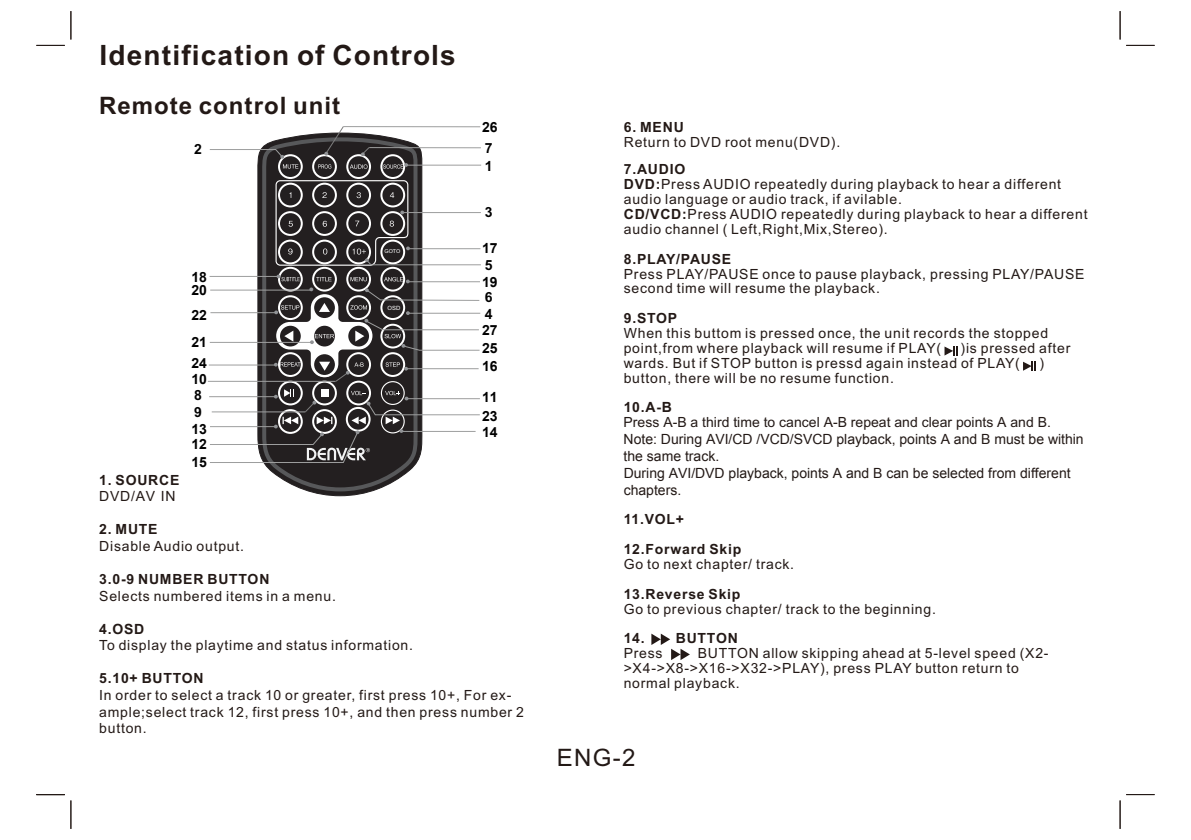
<style>
.page{position:relative;width:1191px;height:840px;background:#fff}
.page>*{position:absolute;margin:0;border:0;box-sizing:border-box;transform-origin:0 0}
.t1{font:700 28px "Arial";letter-spacing:.04em;color:#231916}
.t2{font:700 24px "Arial";letter-spacing:.04em;color:#231916}
.t3{font:24px "Arial";color:#231916}
.t4{font:14px/14.8px "Arial";letter-spacing:.055em;color:#231916}
.t5{font:14px/16.8px "Arial";color:#231916}
.t6{font:700 14px/16.6px "Arial";letter-spacing:.055em;color:#231916}
.t7{font:700 14px/18.6px "Arial";letter-spacing:-.005em;color:#000}
.t8{font:700 14px/17px "Arial";color:#000}
.t9{font:5.8px "Arial";color:#fff}
.t10{font:5.4px "Arial";color:#fff}
.s1{font-style:inherit}
.s2{font-weight:400}
.s3{font-weight:700}
</style>
<div class="page">
<svg style="left:257px;top:132px;width:166px;height:364px"></svg>
<svg style="left:259px;top:135px;width:162px;height:358px;background:#484647"></svg>
<svg style="left:278px;top:154px;width:25px;height:25px"></svg>
<svg style="left:312px;top:154px;width:25px;height:25px"></svg>
<svg style="left:346px;top:154px;width:25px;height:25px"></svg>
<svg style="left:380px;top:154px;width:25px;height:25px"></svg>
<svg style="left:278px;top:380px;width:25px;height:25px"></svg>
<svg style="left:312px;top:380px;width:25px;height:25px"></svg>
<svg style="left:346px;top:380px;width:25px;height:25px"></svg>
<svg style="left:346px;top:267px;width:25px;height:24px"></svg>
<svg style="left:380px;top:267px;width:25px;height:24px"></svg>
<svg style="left:278px;top:267px;width:25px;height:24px"></svg>
<svg style="left:312px;top:267px;width:25px;height:24px"></svg>
<svg style="left:350px;top:164px;width:17px;height:5px"></svg>
<svg style="left:318px;top:164px;width:13px;height:4px"></svg>
<svg style="left:283px;top:164px;width:15px;height:4px"></svg>
<svg style="left:381px;top:381px;width:24px;height:24px"></svg>
<hr style="left:343px;top:126px;width:137px;height:1px;background:#9d9e9e">
<hr style="left:369px;top:147px;width:112px;height:1px;background:#9d9e9e">
<hr style="left:405px;top:165px;width:76px;height:1px;background:#9d9e9e">
<hr style="left:401px;top:212px;width:80px;height:1px;background:#9d9e9e">
<hr style="left:409px;top:248px;width:71px;height:1px;background:#9d9e9e">
<hr style="left:208px;top:381px;width:127px;height:1px;background:#9d9e9e">
<hr style="left:209px;top:364px;width:67px;height:1px;background:#9d9e9e">
<hr style="left:210px;top:342px;width:101px;height:1px;background:#9d9e9e">
<hr style="left:210px;top:312px;width:65px;height:1px;background:#9d9e9e">
<hr style="left:210px;top:276px;width:70px;height:1px;background:#9d9e9e">
<hr style="left:210px;top:289px;width:101px;height:1px;background:#9d9e9e">
<svg style="left:71px;top:11px;width:1px;height:28px"></svg>
<svg style="left:36px;top:45px;width:29px;height:1px"></svg>
<svg style="left:1119px;top:11px;width:1px;height:28px"></svg>
<svg style="left:1126px;top:45px;width:28px;height:1px"></svg>
<svg style="left:71px;top:800px;width:1px;height:28px"></svg>
<svg style="left:1119px;top:800px;width:1px;height:28px"></svg>
<svg style="left:651px;top:633px;width:39px;height:26px"></svg>
<svg style="left:944px;top:346px;width:13px;height:9px"></svg>
<svg style="left:1023px;top:361px;width:13px;height:9px"></svg>
<svg style="left:209px;top:149px;width:75px;height:9px"></svg>
<svg style="left:324px;top:126px;width:20px;height:29px"></svg>
<svg style="left:361px;top:147px;width:9px;height:9px"></svg>
<svg style="left:383px;top:163px;width:25px;height:5px"></svg>
<hr style="left:371px;top:264px;width:110px;height:1px;background:#9d9e9e">
<svg style="left:209px;top:389px;width:271px;height:73px"></svg>
<svg style="left:274px;top:274px;width:206px;height:108px"></svg>
<svg style="left:275px;top:179px;width:135px;height:87px;background:#4f4b4c"></svg>
<h1 class="t1" style="left:100px;top:45px;width:358px">Identification of Controls</h1>
<h2 class="t2" style="left:99px;top:96px;width:242px">Remote control unit</h2>
<p class="t8" style="left:194px;top:142px;width:9px">2</p>
<p class="t7" style="left:191px;top:268px;width:17px">18</p>
<p class="t7" style="left:191px;top:282px;width:17px">20</p>
<p class="t7" style="left:191px;top:306px;width:17px">22</p>
<p class="t7" style="left:191px;top:354px;width:17px">24</p>
<p class="t7" style="left:191px;top:333px;width:17px">21</p>
<p class="t8" style="left:191px;top:372px;width:17px">1<span class="s1">0</span></p>
<p class="t8" style="left:194px;top:387px;width:9px">8<br>9</p>
<p class="t10" style="left:384px;top:249px;width:17px">GOTO</p>
<p class="t9" style="left:387px;top:305px;width:14px">OSD</p>
<p class="t7" style="left:482px;top:118px;width:17px">26</p>
<p class="t8" style="left:485px;top:140px;width:9px">7</p>
<p class="t8" style="left:485px;top:158px;width:9px">1</p>
<p class="t8" style="left:485px;top:205px;width:9px">3</p>
<p class="t7" style="left:482px;top:239px;width:17px">17</p>
<p class="t8" style="left:485px;top:258px;width:9px">5</p>
<p class="t8" style="left:485px;top:290px;width:9px">6</p>
<p class="t7" style="left:482px;top:273px;width:17px">19</p>
<p class="t8" style="left:485px;top:307px;width:9px">4</p>
<p class="t7" style="left:482px;top:321px;width:17px">27</p>
<p class="t7" style="left:482px;top:339px;width:17px">25</p>
<p class="t7" style="left:482px;top:357px;width:17px">16</p>
<p class="t7" style="left:482px;top:389px;width:17px">11<br>23</p>
<p class="t7" style="left:191px;top:420px;width:17px">13</p>
<p class="t7" style="left:482px;top:423px;width:17px">14</p>
<p class="t7" style="left:191px;top:453px;width:17px">15</p>
<p class="t7" style="left:191px;top:436px;width:17px">12</p>
<p class="t6" style="left:99px;top:472px;width:82px">1. SOURCE<br><span class="s2">DVD/A</span><span class="s2">V IN</span></p>
<p class="t6" style="left:99px;top:522px;width:60px">2. MUTE</p>
<p class="t4" style="left:99px;top:539px;width:146px">Disable Audio output.</p>
<p class="t6" style="left:99px;top:572px;width:172px">3.0-9 NUMBER BUTTON</p>
<p class="t4" style="left:99px;top:589px;width:238px">Selects numbered items in a menu.</p>
<p class="t4" style="left:99px;top:621px;width:315px;line-height:16.6px"><span class="s3">4.</span><span class="s3">OSD<br></span>To display the playtime and status information.</p>
<p class="t6" style="left:99px;top:671px;width:106px">5.10+ BUTTON</p>
<p class="t4" style="left:99px;top:687px;width:426px;line-height:16.6px">In order to select a track 10 or greater, first press 10+, For ex&shy;ample;select track 12, first press 10+, and then press number 2 button.</p>
<p class="t6" style="left:624px;top:120px;width:61px">6. MENU</p>
<p class="t4" style="left:624px;top:135px;width:218px">Return to DVD root menu(DVD).</p>
<p class="t4" style="left:624px;top:163px;width:465px"><span class="s3">7.AUDIO<br>DVD:</span>Press AUDIO repeatedly during playback to hear a different audio language or audio track, if avilable.<br><span class="s3">CD/VCD:</span>Press AUDIO repeatedly during playback to hear a different audio channel ( Left,Right,Mix,Stereo).</p>
<p class="t6" style="left:624px;top:251px;width:109px">8.PLAY/PAUSE</p>
<p class="t4" style="left:624px;top:267px;width:462px">Press PLAY/PAUSE once to pause playback, pressing PLAY/PAUSE second time will resume the playback.</p>
<p class="t6" style="left:624px;top:311px;width:55px">9.STOP</p>
<p class="t4" style="left:624px;top:327px;width:426px">When this buttom is pressed once, the unit records the stopped point,from where playback will resume if PLAY(</p>
<p class="t4" style="left:624px;top:342px;width:448px;text-indent:337px">)is pressed after wards. But if STOP button is pressd again instead of PLAY(</p>
<p class="t4" style="left:1039px;top:356px;width:6px">)</p>
<p class="t4" style="left:623px;top:364px;width:272px;line-height:29.6px">button, there will be no resume function.<br><span class="s3">10.</span><span class="s3">A-B</span></p>
<p class="t5" style="left:623px;top:414px;width:461px"><span class="s1">Press A-B a third time to cancel A-B repeat and clear points A and B</span>.<br>Note: During AVI/CD /VCD/SVCD playback, points A and B must be within the same track.<br>During AVI/DVD playback, points A and B can be selected from different chapters.</p>
<p class="t6" style="left:623px;top:505px;width:119px;line-height:29.6px">11.VOL+<br>12.Forward Skip</p>
<p class="t4" style="left:623px;top:557px;width:172px">Go to next chapter/ track.</p>
<p class="t6" style="left:623px;top:586px;width:118px">13.Reverse Skip</p>
<p class="t4" style="left:623px;top:602px;width:314px">Go to previous chapter/ track to the beginning.</p>
<p class="t6" style="left:623px;top:631px;width:116px">14. BUTTON</p>
<p class="t4" style="left:623px;top:646px;width:40px">Press</p>
<p class="t4" style="left:623px;top:646px;width:426px;text-indent:74px">BUTTON allow skipping ahead at 5-level speed (X2- &gt;X4-&gt;X8-&gt;X16-&gt;X32-&gt;PLAY), press PLAY button return to normal playback.</p>
<h2 class="t3" style="left:557px;top:748px;width:80px">ENG-2</h2>
</div>
